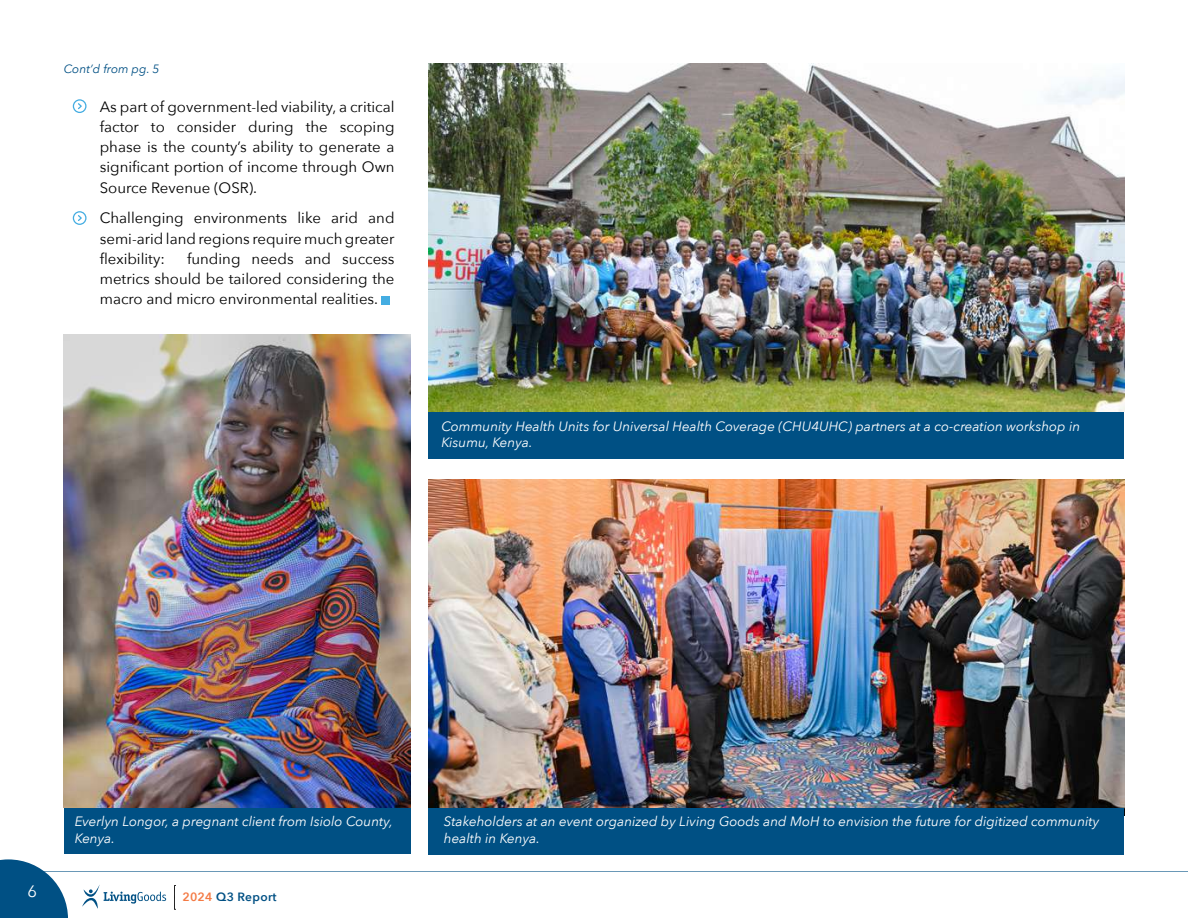
<style>
.page{position:relative;width:1188px;height:918px;background:#fff}
.page>*{position:absolute;margin:0;border:0;box-sizing:border-box;transform-origin:0 0}
.t1{font:16.5px "Avenir Next";color:#fff}
.t2{font:15px/20.2px "Avenir Next";color:#000;text-align:justify}
.t3{font:italic 13.5px/16.5px "Avenir Next";color:#fff}
.t4{font:italic 12px "Avenir Next";color:#005084}
.t5{font:600 12px "Avenir Next";letter-spacing:.025em;color:#005084}
.s1{color:#f47a44}
</style>
<div class="page">
<svg style="left:73px;top:99px;width:14px;height:14px"></svg>
<svg style="left:73px;top:211px;width:14px;height:14px"></svg>
<div style="left:381px;top:296px;width:9px;height:8px;background:#44ade2"></div>
<img style="left:429px;top:479px;width:695px;height:329px">
<div style="left:429px;top:808px;width:695px;height:46px;background:#005084"></div>
<div style="left:64px;top:790px;width:346px;height:64px;background:#005084"></div>
<hr style="left:0;top:871px;width:1188px;height:1px;background:#005084">
<svg style="left:174px;top:885px;width:2px;height:25px"></svg>
<svg style="left:82px;top:885px;width:84px;height:24px"></svg>
<svg style="left:0;top:859px;width:68px;height:59px"></svg>
<div style="left:429px;top:409px;width:695px;height:50px;background:#005084"></div>
<img style="left:64px;top:335px;width:346px;height:473px">
<img style="left:429px;top:64px;width:695px;height:347px">
<p class="t4" style="left:64px;top:58px;width:97px">Cont’d from pg. 5</p>
<p class="t2" style="left:100px;top:96px;width:296px">As part of government-led viability, a critical factor to consider during the scoping phase is the county’s ability to generate a significant portion of income through Own Source Revenue (OSR).</p>
<p class="t2" style="left:100px;top:207px;width:296px">Challenging environments like arid and semi-arid land regions require much greater flexibility:</p>
<p class="t2" style="left:100px;top:248px;width:296px;text-indent:87px">funding needs and success metrics should be tailored considering the macro and micro environmental realities.</p>
<p class="t3" style="left:441px;top:417px;width:640px">Community Health Units for Universal Health Coverage (CHU4UHC) partners at a co-creation workshop in<br>Kisumu, Kenya.</p>
<p class="t1" style="left:27px;top:877px;width:11px">6</p>
<p class="t3" style="left:75px;top:813px;width:320px">Everlyn Longor, a pregnant client from Isiolo County,<br>Kenya.</p>
<p class="t5" style="left:182px;top:887px;width:96px"><span class="s1">2024</span> Q3 Report</p>
<p class="t3" style="left:444px;top:813px;width:657px">Stakeholders at an event organized by Living Goods and MoH to envision the future for digitized community health in Kenya.</p>
</div>
